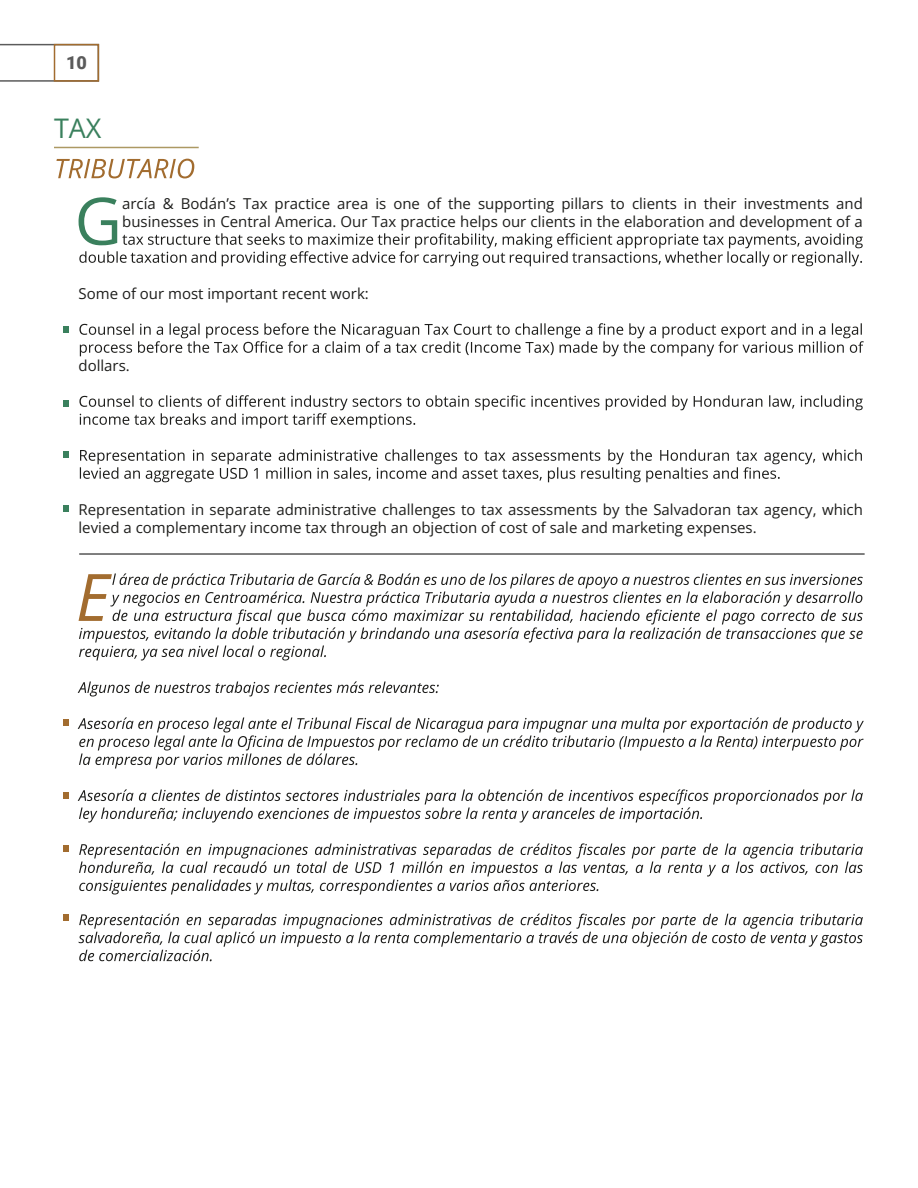
<style>
.page{position:relative;width:918px;height:1188px;background:#fff}
.page>*{position:absolute;margin:0;border:0;box-sizing:border-box;transform-origin:0 0}
.t1{font:65.4px "Open Sans";color:#3a805d}
.t2{font:27px "Open Sans";color:#3a805d}
.t3{font:900 18px "Roboto";color:#5b5b5b}
.t4{font:15px/18px "Open Sans";color:#1d1d1b}
</style>
<div class="page">
<svg style="left:79px;top:233px;width:784px;height:33px"></svg>
<svg style="left:79px;top:323px;width:785px;height:33px"></svg>
<svg style="left:79px;top:395px;width:784px;height:33px"></svg>
<svg style="left:80px;top:449px;width:782px;height:33px"></svg>
<svg style="left:79px;top:573px;width:784px;height:88px"></svg>
<svg style="left:78px;top:681px;width:361px;height:16px"></svg>
<svg style="left:78px;top:717px;width:786px;height:52px"></svg>
<svg style="left:78px;top:789px;width:785px;height:34px"></svg>
<svg style="left:79px;top:843px;width:784px;height:52px"></svg>
<svg style="left:79px;top:914px;width:784px;height:47px"></svg>
<svg style="left:56px;top:159px;width:138px;height:19px"></svg>
<hr style="left:54px;top:147px;width:145px;height:1px;background:#ac9963">
<svg style="left:63px;top:326px;width:6px;height:6px"></svg>
<div style="left:63px;top:451px;width:6px;height:7px;background:#3a805d"></div>
<div style="left:63px;top:719px;width:6px;height:7px;background:#a26c2f"></div>
<svg style="left:63px;top:506px;width:6px;height:6px"></svg>
<div style="left:63px;top:792px;width:6px;height:7px;background:#a26c2f"></div>
<svg style="left:63px;top:915px;width:6px;height:6px"></svg>
<div style="left:63px;top:845px;width:6px;height:7px;background:#a26c2f"></div>
<div style="left:63px;top:400px;width:6px;height:7px;background:#3a805d"></div>
<hr style="left:79px;top:554px;width:786px;height:1px;background:#000">
<svg style="left:0;top:43px;width:100px;height:39px"></svg>
<div style="left:54px;top:44px;width:45px;height:38px;border:2px solid #a26c2f"></div>
<p class="t3" style="left:66px;top:50px;width:22px">10</p>
<h2 class="t2" style="left:54px;top:109px;width:49px">TAX</h2>
<h1 class="t1" style="left:75px;top:176px;width:49px">G</h1>
<p class="t4" style="left:122px;top:194px;width:742px">arcía &amp; Bodán’s Tax practice area is one of the supporting pillars to clients in their investments and businesses in Central America. Our Tax practice helps our clients in the elaboration and development of a</p>
<p class="t4" style="left:79px;top:284px;width:292px">Some of our most important recent work:</p>
<p class="t4" style="left:79px;top:356px;width:53px">dollars.</p>
<p class="t4" style="left:79px;top:500px;width:786px">Representation in separate administrative challenges to tax assessments by the Salvadoran tax agency, which levied a complementary income tax through an objection of cost of sale and marketing expenses.</p>
</div>
